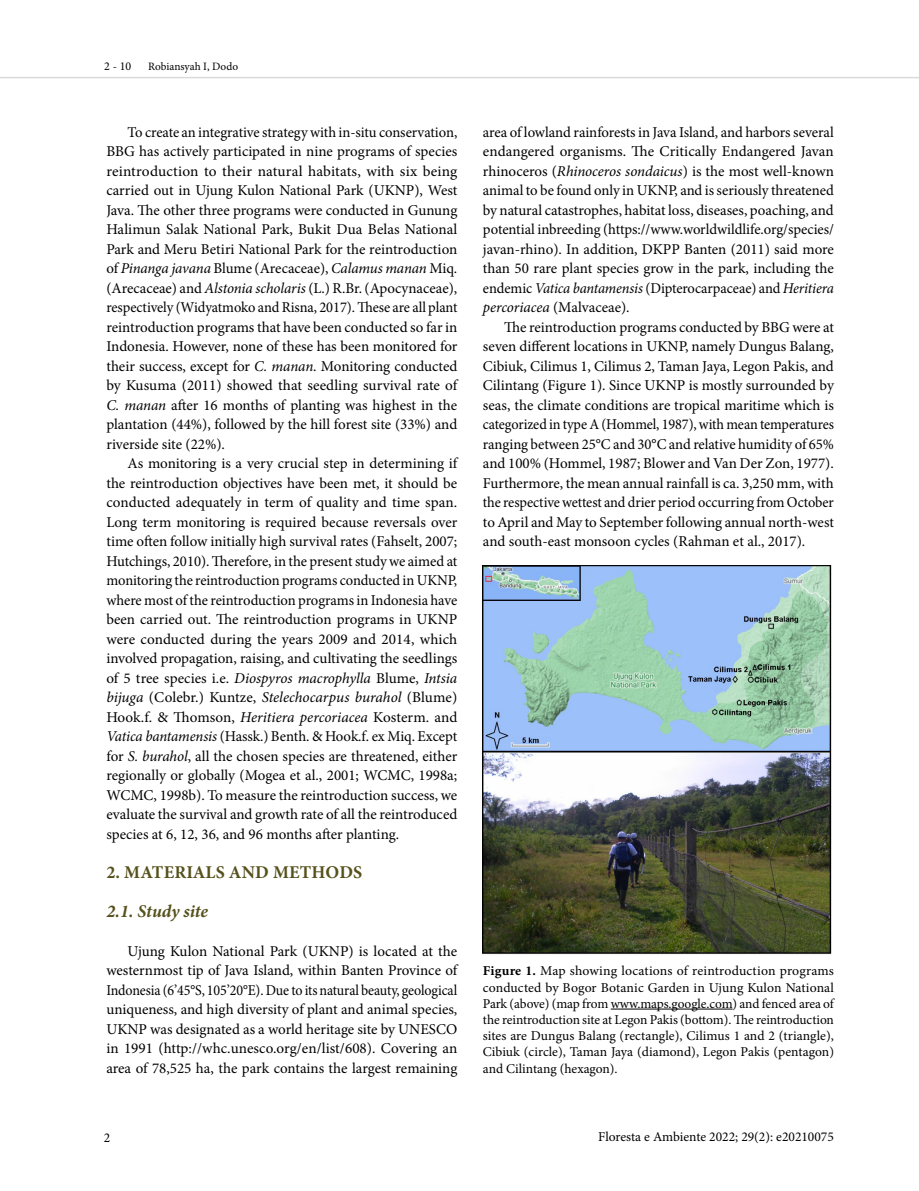
<style>
.page{position:relative;width:919px;height:1191px;background:#fff}
.page>*{position:absolute;margin:0;border:0;box-sizing:border-box;transform-origin:0 0}
.t1{font:700 18px "Minion Pro";letter-spacing:.01em;color:#55511c}
.t2{font:italic 700 18px "Minion Pro";letter-spacing:-.01em;color:#55511c}
.t3{font:15px/19.5px "Minion Pro";letter-spacing:-.005em;color:#000;text-align:justify}
.t4{font:13.5px/16.2px "Minion Pro";color:#000;text-align:justify}
.t5{font:12px "Minion Pro";color:#000}
.t6{font:11.25px "Minion Pro";color:#000}
.s1{font-style:italic}
.s2{font-weight:700}
</style>
<div class="page">
<hr style="left:0;top:77px;width:918px;height:1px;background:#dadada">
<hr style="left:610px;top:1008px;width:122px;height:1px;background:#000">
<img style="left:483px;top:565px;width:348px;height:389px">
<p class="t5" style="left:104px;top:58px;width:28px">2 - 10</p>
<p class="t6" style="left:148px;top:59px;width:91px">Robiansyah I, Dodo</p>
<p class="t3" style="left:106px;top:122px;width:352px;text-indent:21px">To create an integrative strategy with in-situ conservation, BBG has actively participated in nine programs of species reintroduction to their natural habitats, with six being carried out in Ujung Kulon National Park (UKNP), West Java. The other three programs were conducted in Gunung Halimun Salak National Park, Bukit Dua Belas National Park and Meru Betiri National Park for the reintroduction of <span class="s1">Pinanga javana</span> Blume (Arecaceae), <span class="s1">Calamus manan</span> Miq. (Arecaceae) and <span class="s1">Alstonia scholaris</span> (L.) R.Br. (Apocynaceae), respectively (Widyatmoko and Risna, 2017). These are all plant reintroduction programs that have been conducted so far in Indonesia. However, none of these has been monitored for their success, except for <span class="s1">C. manan</span>. Monitoring conducted by Kusuma (2011) showed that seedling survival rate of <span class="s1">C. manan</span> after 16 months of planting was highest in the plantation (44%), followed by the hill forest site (33%) and riverside site (22%).</p>
<p class="t3" style="left:106px;top:454px;width:352px;text-indent:21px">As monitoring is a very crucial step in determining if the reintroduction objectives have been met, it should be conducted adequately in term of quality and time span.<br>Long term monitoring is required because reversals over time often follow initially high survival rates (Fahselt, 2007; Hutchings, 2010). Therefore, in the present study we aimed at monitoring the reintroduction programs conducted in UKNP, where most of the reintroduction programs in Indonesia have been carried out. The reintroduction programs in UKNP were conducted during the years 2009 and 2014, which involved propagation, raising, and cultivating the seedlings of 5 tree species i.e. <span class="s1">Diospyros macrophylla</span> Blume, <span class="s1">Intsia bijuga</span> (Colebr.) Kuntze, <span class="s1">Stelechocarpus burahol</span> (Blume)<br>Hook.f. &amp; Thomson, <span class="s1">Heritiera percoriacea</span> Kosterm. and <span class="s1">Vatica bantamensis</span> (Hassk.) Benth. &amp; Hook.f. ex Miq. Except for <span class="s1">S. burahol</span>, all the chosen species are threatened, either regionally or globally (Mogea et al., 2001; WCMC, 1998a; WCMC, 1998b). To measure the reintroduction success, we evaluate the survival and growth rate of all the reintroduced species at 6, 12, 36, and 96 months after planting.</p>
<p class="t1" style="left:106px;top:859px;width:257px">2. MATERIALS AND METHODS</p>
<p class="t2" style="left:106px;top:898px;width:103px">2.1. Study site</p>
<p class="t3" style="left:106px;top:941px;width:352px;text-indent:21px">Ujung Kulon National Park (UKNP) is located at the westernmost tip of Java Island, within Banten Province of Indonesia (6’45°S, 105’20°E). Due to its natural beauty, geological uniqueness, and high diversity of plant and animal species, UKNP was designated as a world heritage site by UNESCO in 1991 (http://whc.unesco.org/en/list/608). Covering an area of 78,525 ha, the park contains the largest remaining</p>
<p class="t4" style="left:104px;top:1129px;width:8px">2</p>
<p class="t3" style="left:483px;top:122px;width:352px">area of lowland rainforests in Java Island, and harbors several endangered organisms. The Critically Endangered Javan rhinoceros (<span class="s1">Rhinoceros sondaicus</span>) is the most well-known animal to be found only in UKNP, and is seriously threatened by natural catastrophes, habitat loss, diseases, poaching, and potential inbreeding (https://www.worldwildlife.org/species/ javan-rhino). In addition, DKPP Banten (2011) said more than 50 rare plant species grow in the park, including the endemic <span class="s1">Vatica bantamensis</span> (Dipterocarpaceae) and <span class="s1">Heritiera percoriacea</span> (Malvaceae).</p>
<p class="t3" style="left:483px;top:317px;width:352px;text-indent:21px">The reintroduction programs conducted by BBG were at seven different locations in UKNP, namely Dungus Balang, Cibiuk, Cilimus 1, Cilimus 2, Taman Jaya, Legon Pakis, and Cilintang (Figure 1). Since UKNP is mostly surrounded by seas, the climate conditions are tropical maritime which is categorized in type A (Hommel, 1987), with mean temperatures ranging between 25°C and 30°C and relative humidity of 65% and 100% (Hommel, 1987; Blower and Van Der Zon, 1977).<br>Furthermore, the mean annual rainfall is ca. 3,250 mm, with the respective wettest and drier period occurring from October to April and May to September following annual north-west and south-east monsoon cycles (Rahman et al., 2017).</p>
<p class="t4" style="left:483px;top:963px;width:352px"><span class="s2">Figure 1.</span> Map showing locations of reintroduction programs conducted by Bogor Botanic Garden in Ujung Kulon National Park (above) (map from www.maps.google.com) and fenced area of the reintroduction site at Legon Pakis (bottom). The reintroduction sites are Dungus Balang (rectangle), Cilimus 1 and 2 (triangle), Cibiuk (circle), Taman Jaya (diamond), Legon Pakis (pentagon) and Cilintang (hexagon).</p>
<p class="t4" style="left:598px;top:1128px;width:237px">Floresta e Ambiente 2022; 29(2): e20210075</p>
</div>
